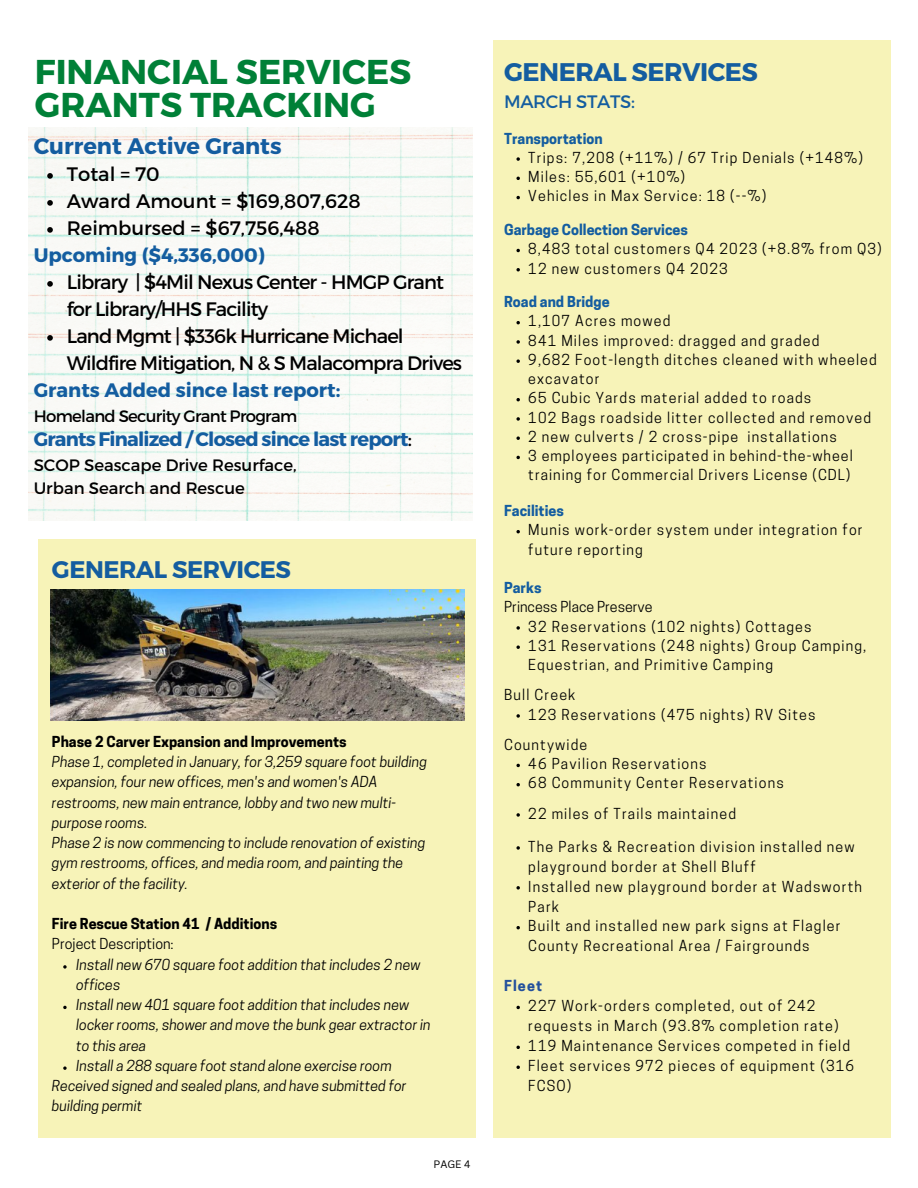
<style>
.page{position:relative;width:918px;height:1188px;background:#fff}
.page>*{position:absolute;margin:0;border:0;box-sizing:border-box;transform-origin:0 0}
.t1{font:700 34.5px/33.8px "Montserrat";color:#008037}
.t2{font:700 25.5px "Montserrat";letter-spacing:-.02em;color:#145da0}
.t3{font:700 24px "Montserrat";letter-spacing:-.02em;color:#145da0}
.t4{font:700 22.5px "Montserrat";color:#145da0}
.t5{font:19.5px/27px "Montserrat";letter-spacing:-.045em;color:#000}
.t6{font:700 19.5px "Montserrat";color:#145da0}
.t7{font:19.5px "Montserrat";color:#000}
.t8{font:700 19.5px "Montserrat";letter-spacing:-.04em;color:#145da0}
.t9{font:18px "Montserrat";letter-spacing:-.02em;color:#145da0}
.t10{font:16.5px/22.5px "Montserrat";color:#000}
.t11{font:16.5px "Montserrat";letter-spacing:-.04em;color:#000}
.t12{font:14.25px/20px "Cooper Hewitt";letter-spacing:.08em;color:#000}
.t13{font:italic 14.25px/20.2px "Cooper Hewitt";color:#000}
.t14{font:700 14.25px "Cooper Hewitt";color:#145da0}
.t15{font:700 14.25px "Cooper Hewitt";color:#000}
.t16{font:14.25px "Cooper Hewitt";color:#000}
.t17{font:700 14.25px "Cooper Hewitt";letter-spacing:.08em;color:#24519c}
.t18{font:10.5px "Canva Sans";color:#000}
.s1{font-weight:400;color:#000}
</style>
<div class="page">
<div style="left:493px;top:40px;width:398px;height:1098px;background:#f7f3b8"></div>
<img style="left:28px;top:127px;width:444px;height:394px">
<div style="left:38px;top:540px;width:438px;height:598px;background:#f7f3b8"></div>
<img style="left:50px;top:589px;width:414px;height:131px">
<svg style="left:47px;top:173px;width:6px;height:6px"></svg>
<svg style="left:47px;top:200px;width:6px;height:6px"></svg>
<svg style="left:47px;top:227px;width:6px;height:6px"></svg>
<svg style="left:47px;top:281px;width:6px;height:6px"></svg>
<svg style="left:47px;top:335px;width:6px;height:6px"></svg>
<svg style="left:516px;top:157px;width:4px;height:4px"></svg>
<svg style="left:516px;top:177px;width:4px;height:3px"></svg>
<svg style="left:516px;top:196px;width:4px;height:3px"></svg>
<svg style="left:516px;top:249px;width:4px;height:3px"></svg>
<svg style="left:516px;top:268px;width:4px;height:3px"></svg>
<svg style="left:516px;top:321px;width:4px;height:3px"></svg>
<svg style="left:516px;top:340px;width:4px;height:4px"></svg>
<svg style="left:516px;top:359px;width:4px;height:4px"></svg>
<svg style="left:516px;top:398px;width:4px;height:3px"></svg>
<svg style="left:516px;top:417px;width:4px;height:4px"></svg>
<svg style="left:516px;top:436px;width:4px;height:4px"></svg>
<svg style="left:516px;top:456px;width:4px;height:3px"></svg>
<svg style="left:516px;top:530px;width:4px;height:3px"></svg>
<svg style="left:516px;top:626px;width:4px;height:4px"></svg>
<svg style="left:516px;top:645px;width:4px;height:4px"></svg>
<svg style="left:516px;top:714px;width:4px;height:4px"></svg>
<svg style="left:516px;top:764px;width:4px;height:3px"></svg>
<svg style="left:516px;top:783px;width:4px;height:3px"></svg>
<svg style="left:516px;top:813px;width:4px;height:4px"></svg>
<svg style="left:516px;top:846px;width:4px;height:4px"></svg>
<svg style="left:516px;top:886px;width:4px;height:4px"></svg>
<svg style="left:516px;top:926px;width:4px;height:3px"></svg>
<svg style="left:516px;top:1006px;width:4px;height:3px"></svg>
<svg style="left:516px;top:1046px;width:4px;height:3px"></svg>
<svg style="left:516px;top:1066px;width:4px;height:3px"></svg>
<svg style="left:63px;top:965px;width:4px;height:4px"></svg>
<svg style="left:63px;top:1006px;width:4px;height:3px"></svg>
<svg style="left:63px;top:1066px;width:4px;height:4px"></svg>
<p class="t1" style="left:35px;top:53px;width:378px">FINANCIAL SERVICES<br>GRANTS TRACKING</p>
<p class="t4" style="left:34px;top:131px;width:249px">Current Active Grants</p>
<p class="t5" style="left:67px;top:160px;width:94px">Total = 70</p>
<h6 class="t7" style="left:67px;top:188px;width:295px">Award Amount = $169,807,628</h6>
<p class="t7" style="left:67px;top:215px;width:254px">Reimbursed = $67,756,488</p>
<h6 class="t6" style="left:34px;top:242px;width:233px">Upcoming ($4,336,000)</h6>
<h2 class="t5" style="left:67px;top:268px;width:379px">Library | $4Mil Nexus Center - HMGP Grant for Library/HHS Facility</h2>
<p class="t5" style="left:67px;top:322px;width:397px">Land Mgmt | $336k Hurricane Michael<br>Wildfire Mitigation, N &amp; S Malacompra Drives</p>
<p class="t6" style="left:34px;top:377px;width:308px">Grants Added since last report:</p>
<p class="t11" style="left:34px;top:405px;width:265px">Homeland Security Grant Program</p>
<p class="t8" style="left:34px;top:427px;width:380px">Grants Finalized / Closed since last report<span class="s1">:</span></p>
<p class="t10" style="left:34px;top:453px;width:264px">SCOP Seascape Drive Resurface,<br>Urban Search and Rescue</p>
<p class="t3" style="left:52px;top:554px;width:241px">GENERAL SERVICES</p>
<p class="t15" style="left:52px;top:736px;width:296px">Phase 2 Carver Expansion and Improvements</p>
<p class="t13" style="left:52px;top:754px;width:377px">Phase 1, completed in January, for 3,259 square foot building expansion, four new offices, men's and women's ADA restrooms, new main entrance, lobby and two new multi&shy;purpose rooms.</p>
<p class="t13" style="left:52px;top:835px;width:375px">Phase 2 is now commencing to include renovation of existing gym restrooms, offices, and media room, and painting the exterior of the facility.</p>
<p class="t15" style="left:52px;top:919px;width:227px">Fire Rescue Station 41 / Additions</p>
<p class="t16" style="left:52px;top:939px;width:123px">Project Description:</p>
<p class="t13" style="left:76px;top:956px;width:346px">Install new 670 square foot addition that includes 2 new</p>
<p class="t13" style="left:76px;top:976px;width:335px">offices<br>Install new 401 square foot addition that includes new</p>
<p class="t13" style="left:76px;top:1017px;width:356px">locker rooms, shower and move the bunk gear extractor in to this area<br>Install a 288 square foot stand alone exercise room</p>
<p class="t13" style="left:52px;top:1078px;width:356px">Received signed and sealed plans, and have submitted for building permit</p>
<p class="t18" style="left:434px;top:1157px;width:38px">PAGE 4</p>
<h5 class="t2" style="left:504px;top:56px;width:255px">GENERAL SERVICES</h5>
<p class="t9" style="left:504px;top:90px;width:132px">MARCH STATS:</p>
<p class="t14" style="left:504px;top:133px;width:100px">Transportation</p>
<p class="t12" style="left:528px;top:149px;width:336px">Trips: 7,208 (+11%) / 67 Trip Denials (+148%)</p>
<p class="t12" style="left:528px;top:169px;width:158px">Miles: 55,601 (+10%)</p>
<p class="t12" style="left:528px;top:188px;width:240px">Vehicles in Max Service: 18 (--%)</p>
<p class="t14" style="left:504px;top:224px;width:185px">Garbage Collection Services</p>
<p class="t12" style="left:528px;top:241px;width:355px">8,483 total customers Q4 2023 (+8.8% from Q3)</p>
<p class="t12" style="left:528px;top:260px;width:201px">12 new customers Q4 2023</p>
<p class="t14" style="left:504px;top:297px;width:107px">Road and Bridge</p>
<p class="t12" style="left:528px;top:313px;width:144px">1,107 Acres mowed</p>
<h2 class="t12" style="left:528px;top:332px;width:293px">841 Miles improved: dragged and graded</h2>
<h4 class="t12" style="left:528px;top:352px;width:350px;line-height:19.2px">9,682 Foot-length ditches cleaned with wheeled excavator</h4>
<p class="t12" style="left:528px;top:390px;width:285px">65 Cubic Yards material added to roads</p>
<p class="t12" style="left:528px;top:409px;width:344px">102 Bags roadside litter collected and removed</p>
<p class="t12" style="left:528px;top:428px;width:310px">2 new culverts / 2 cross-pipe installations</p>
<p class="t12" style="left:528px;top:448px;width:326px;line-height:19.2px">3 employees participated in behind-the-wheel training for Commercial Drivers License (CDL)</p>
<p class="t14" style="left:504px;top:506px;width:61px">Facilities</p>
<p class="t12" style="left:528px;top:522px;width:336px;line-height:19.2px">Munis work-order system under integration for future reporting</p>
<p class="t14" style="left:504px;top:583px;width:39px">Parks</p>
<p class="t16" style="left:504px;top:602px;width:150px">Princess Place Preserve</p>
<p class="t12" style="left:528px;top:618px;width:285px">32 Reservations (102 nights) Cottages</p>
<p class="t12" style="left:528px;top:638px;width:339px;line-height:19.2px">131 Reservations (248 nights) Group Camping,<br>Equestrian, and Primitive Camping</p>
<p class="t12" style="left:504px;top:687px;width:73px">Bull Creek</p>
<p class="t12" style="left:528px;top:706px;width:289px">123 Reservations (475 nights) RV Sites</p>
<p class="t12" style="left:504px;top:736px;width:85px">Countywide</p>
<p class="t12" style="left:528px;top:756px;width:180px">46 Pavilion Reservations</p>
<p class="t12" style="left:528px;top:775px;width:257px">68 Community Center Reservations</p>
<p class="t12" style="left:528px;top:805px;width:209px">22 miles of Trails maintained</p>
<p class="t12" style="left:528px;top:838px;width:328px">The Parks &amp; Recreation division installed new playground border at Shell Bluff</p>
<p class="t12" style="left:528px;top:878px;width:335px">Installed new playground border at Wadsworth<br>Park</p>
<p class="t12" style="left:528px;top:918px;width:314px">Built and installed new park signs at Flagler<br>County Recreational Area / Fairgrounds</p>
<p class="t17" style="left:504px;top:981px;width:40px">Fleet</p>
<p class="t12" style="left:528px;top:998px;width:312px">227 Work-orders completed, out of 242 requests in March (93.8% completion rate)</p>
<p class="t12" style="left:528px;top:1038px;width:323px">119 Maintenance Services competed in field</p>
<p class="t12" style="left:528px;top:1058px;width:327px">Fleet services 972 pieces of equipment (316<br>FCSO)</p>
</div>
